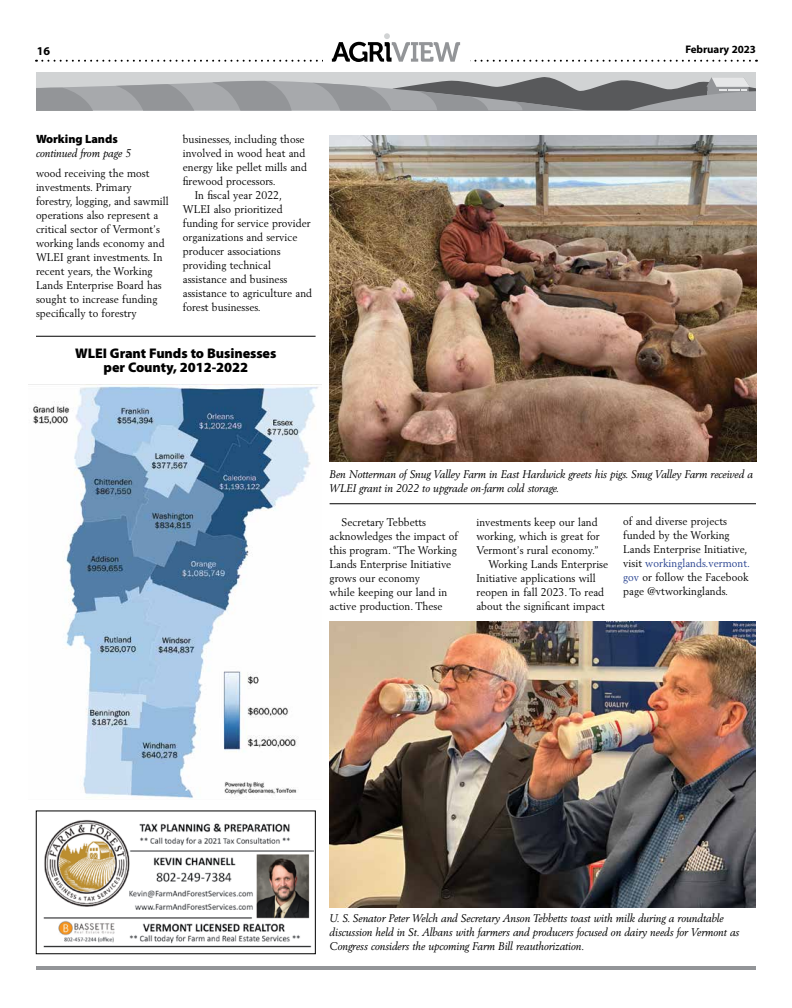
<style>
.page{position:relative;width:792px;height:1008px;background:#fff}
.page>*{position:absolute;margin:0;border:0;box-sizing:border-box;transform-origin:0 0}
.t1{font:900 14px/15px "Myriad Pro";letter-spacing:-.005em;color:#000;text-align:center}
.t2{font:900 12px "Myriad Pro";letter-spacing:-.005em;color:#000}
.t3{font:700 12px "Myriad Pro";color:#000}
.t4{font:11px/14px "Berling LT Std";letter-spacing:.005em;color:#000;scale:.95 1}
.t5{font:italic 11px/14px "Berling LT Std";letter-spacing:-.005em;color:#000;scale:.95 1}
.t6{font:700 11px "Myriad Pro";letter-spacing:-.005em;color:#000}
.s1{color:#25408f}
</style>
<div class="page">
<hr style="left:36px;top:966px;width:720px;height:4px;background:#939598">
<svg style="left:36px;top:33px;width:714px;height:29px"></svg>
<svg style="left:36px;top:72px;width:720px;height:39px;background:#a0a2a4"></svg>
<hr style="left:36px;top:336px;width:280px;height:1px;background:#000">
<hr style="left:330px;top:504px;width:426px;height:1px;background:#000">
<img style="left:43px;top:820px;width:270px;height:128px">
<img style="left:330px;top:136px;width:427px;height:326px">
<img style="left:28px;top:384px;width:293px;height:415px">
<img style="left:330px;top:622px;width:426px;height:285px">
<p class="t3" style="left:37px;top:43px;width:15px">16</p>
<p class="t6" style="left:685px;top:42px;width:72px">February 2023</p>
<p class="t4" style="left:183px;top:132px;width:130px">businesses, including those</p>
<p class="t4" style="left:183px;top:146px;width:130px">involved in wood heat and</p>
<p class="t4" style="left:183px;top:160px;width:132px">energy like pellet mills and</p>
<p class="t4" style="left:183px;top:174px;width:97px">firewood processors.</p>
<p class="t4" style="left:195px;top:188px;width:93px">In fiscal year 2022,</p>
<p class="t4" style="left:183px;top:202px;width:106px">WLEI also prioritized</p>
<p class="t4" style="left:183px;top:216px;width:136px">funding for service provider</p>
<p class="t4" style="left:183px;top:230px;width:122px">organizations and service</p>
<p class="t4" style="left:183px;top:244px;width:105px">producer associations</p>
<p class="t4" style="left:183px;top:258px;width:94px">providing technical</p>
<p class="t4" style="left:183px;top:272px;width:112px">assistance and business</p>
<p class="t4" style="left:183px;top:286px;width:138px">assistance to agriculture and</p>
<p class="t4" style="left:183px;top:300px;width:82px">forest businesses.</p>
<p class="t2" style="left:36px;top:131px;width:83px">Working Lands</p>
<p class="t5" style="left:36px;top:147px;width:102px">continued from page 5</p>
<p class="t4" style="left:36px;top:166px;width:141px">wood receiving the most investments. Primary forestry, logging, and sawmill operations also represent a critical sector of Vermont’s working lands economy and<br>WLEI grant investments. In recent years, the Working<br>Lands Enterprise Board has sought to increase funding specifically to forestry</p>
<p class="t1" style="left:75px;top:345px;width:203px">WLEI Grant Funds to Businesses per County, 2012-2022</p>
<p class="t5" style="left:330px;top:467px;width:447px">Ben Notterman of Snug Valley Farm in East Hardwick greets his pigs. Snug Valley Farm received a<br>WLEI grant in 2022 to upgrade on-farm cold storage.</p>
<p class="t4" style="left:330px;top:515px;width:137px;text-indent:12px">Secretary Tebbetts acknowledges the impact of this program. “The Working<br>Lands Enterprise Initiative grows our economy<br>while keeping our land in active production. These</p>
<p class="t4" style="left:476px;top:515px;width:129px">investments keep our land</p>
<p class="t4" style="left:476px;top:529px;width:131px">working, which is great for</p>
<p class="t4" style="left:476px;top:543px;width:130px">Vermont’s rural economy.”</p>
<p class="t4" style="left:488px;top:557px;width:128px">Working Lands Enterprise</p>
<p class="t4" style="left:476px;top:571px;width:127px">Initiative applications will</p>
<p class="t4" style="left:476px;top:585px;width:136px">reopen in fall 2023. To read</p>
<p class="t4" style="left:476px;top:599px;width:137px">about the significant impact</p>
<p class="t4" style="left:623px;top:514px;width:133px">of and diverse projects funded by the Working<br>Lands Enterprise Initiative, visit <span class="s1">workinglands. vermont. gov</span> or follow the Facebook page @vtworkinglands.</p>
<p class="t5" style="left:330px;top:911px;width:433px">U. S. Senator Peter Welch and Secretary Anson Tebbetts toast with milk during a roundtable discussion held in St. Albans with farmers and producers focused on dairy needs for Vermont as<br>Congress considers the upcoming Farm Bill reauthorization.</p>
</div>
